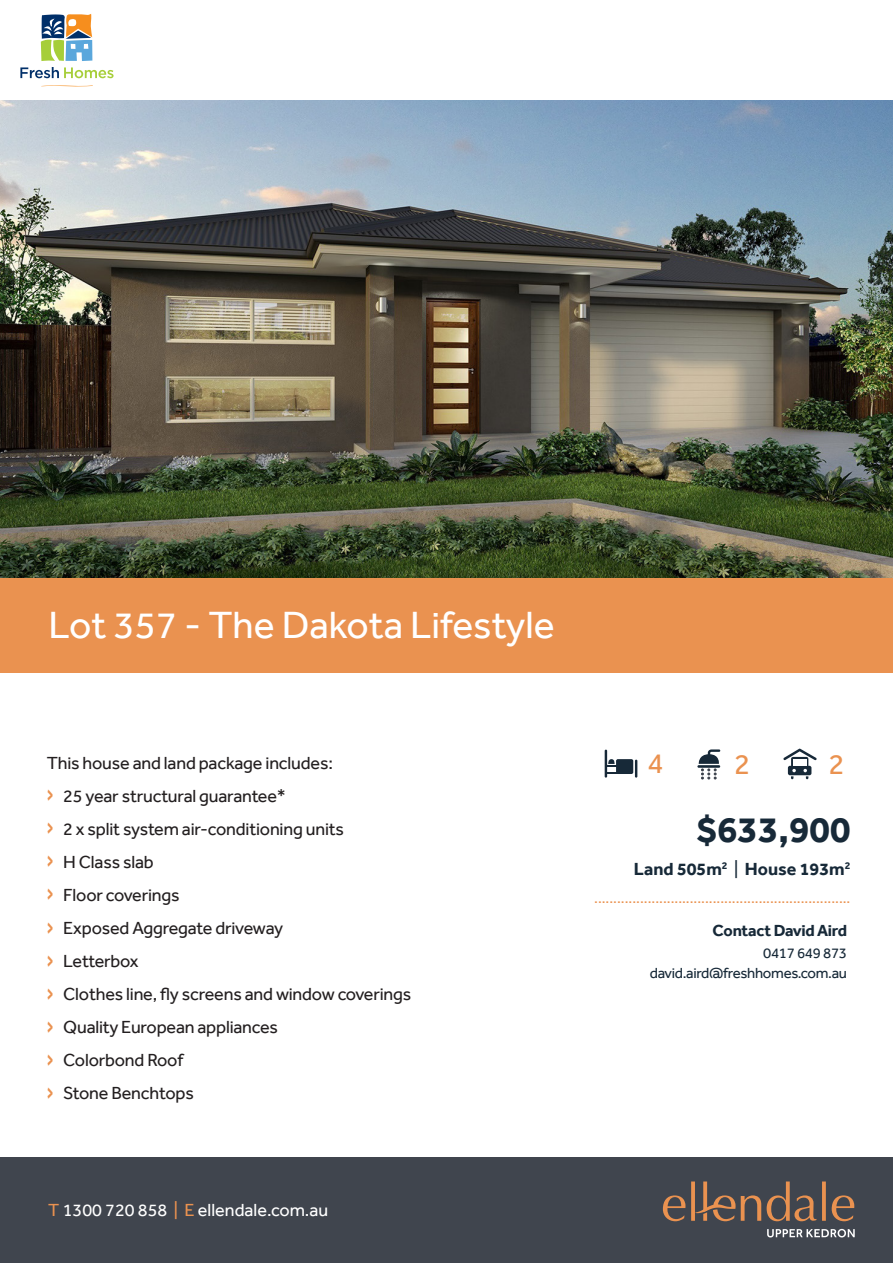
<style>
.page{position:relative;width:893px;height:1263px;background:#fff}
.page>*{position:absolute;margin:0;border:0;box-sizing:border-box;transform-origin:0 0}
.t1{font:39px "Effra";color:#fff}
.t2{font:700 37.5px "Effra";color:#172938}
.t3{font:29.55px "Effra";color:#ea9250}
.t4{font:18px "Effra";letter-spacing:-.01em;color:#231f20}
.t5{font:18px "Effra";color:#fff}
.t6{font:700 18px "Effra";color:#172938}
.t7{font:700 16.5px "Effra";letter-spacing:-.02em;color:#172938}
.t8{font:15px "Effra";color:#ea9250}
.t9{font:15px "Effra";letter-spacing:-.02em;color:#172938}
.s1{font-weight:700;font-size:24px;color:#ea9250}
.s2{color:#ea9250}
.s3{font-weight:400}
</style>
<div class="page">
<img style="left:0;top:101px;width:893px;height:477px">
<div style="left:0;top:578px;width:893px;height:95px;background:#ea9250"></div>
<svg style="left:788px;top:766px;width:23px;height:13px"></svg>
<div style="left:791px;top:757px;width:17px;height:11px;background:#172938;border-radius:2px"></div>
<div style="left:793px;top:759px;width:14px;height:7px;background:#fff"></div>
<svg style="left:783px;top:749px;width:34px;height:11px"></svg>
<div style="left:616px;top:759px;width:17px;height:15px;background:#172938;border-radius:2px"></div>
<svg style="left:635px;top:760px;width:2px;height:18px"></svg>
<hr style="left:605px;top:750px;width:2px;height:28px;background:#172938">
<svg style="left:607px;top:759px;width:10px;height:8px"></svg>
<hr style="left:697px;top:765px;width:23px;height:3px;background:#172938">
<svg style="left:698px;top:749px;width:22px;height:30px"></svg>
<svg style="left:41px;top:14px;width:51px;height:47px;background:#97a48f"></svg>
<svg style="left:20px;top:67px;width:94px;height:11px"></svg>
<svg style="left:41px;top:85px;width:52px;height:2px"></svg>
<div style="left:0;top:1158px;width:893px;height:105px;background:#40454e"></div>
<svg style="left:767px;top:1229px;width:88px;height:8px"></svg>
<svg style="left:767px;top:1181px;width:49px;height:40px"></svg>
<svg style="left:822px;top:1181px;width:4px;height:40px"></svg>
<svg style="left:832px;top:1195px;width:22px;height:26px"></svg>
<svg style="left:663px;top:1195px;width:22px;height:26px"></svg>
<svg style="left:691px;top:1181px;width:70px;height:40px"></svg>
<p class="t1" style="left:48px;top:602px;width:508px">Lot 357 - The Dakota Lifestyle</p>
<p class="t4" style="left:47px;top:752px;width:288px">This house and land package includes:</p>
<p class="t4" style="left:47px;top:785px;width:241px"><span class="s1">&gt;</span> 25 year structural guarantee*</p>
<p class="t4" style="left:47px;top:818px;width:299px"><span class="s1">&gt;</span> 2 x split system air-conditioning units</p>
<p class="t4" style="left:47px;top:851px;width:108px"><span class="s1">&gt;</span> H Class slab</p>
<p class="t4" style="left:47px;top:884px;width:134px"><span class="s1">&gt;</span> Floor coverings</p>
<p class="t4" style="left:47px;top:917px;width:238px"><span class="s1">&gt;</span> Exposed Aggregate driveway</p>
<p class="t4" style="left:47px;top:950px;width:93px"><span class="s1">&gt;</span> Letterbox</p>
<p class="t4" style="left:47px;top:983px;width:366px"><span class="s1">&gt;</span> Clothes line, fly screens and window coverings</p>
<p class="t4" style="left:47px;top:1016px;width:233px"><span class="s1">&gt;</span> Quality European appliances</p>
<p class="t4" style="left:47px;top:1049px;width:138px"><span class="s1">&gt;</span> Colorbond Roof</p>
<p class="t4" style="left:47px;top:1082px;width:149px"><span class="s1">&gt;</span> Stone Benchtops</p>
<p class="t5" style="left:48px;top:1199px;width:282px"><span class="s2">T</span> 1300 720 858 <span class="s2">| E</span> ellendale.com.au</p>
<p class="t3" style="left:648px;top:746px;width:18px">4</p>
<p class="t3" style="left:734px;top:746px;width:18px">2</p>
<p class="t3" style="left:829px;top:746px;width:18px">2</p>
<p class="t2" style="left:697px;top:807px;width:155px">$633,900</p>
<p class="t6" style="left:634px;top:858px;width:218px">Land 505m<sup>2</sup> <span class="s3">|</span> House 193m<sup>2</sup></p>
<p class="t8" style="left:594px;top:889px;width:258px">...................................................................</p>
<p class="t7" style="left:713px;top:920px;width:136px">Contact David Aird</p>
<p class="t9" style="left:763px;top:944px;width:85px">0417 649 873</p>
<p class="t9" style="left:650px;top:964px;width:199px">david.aird@freshhomes.com.au</p>
</div>
